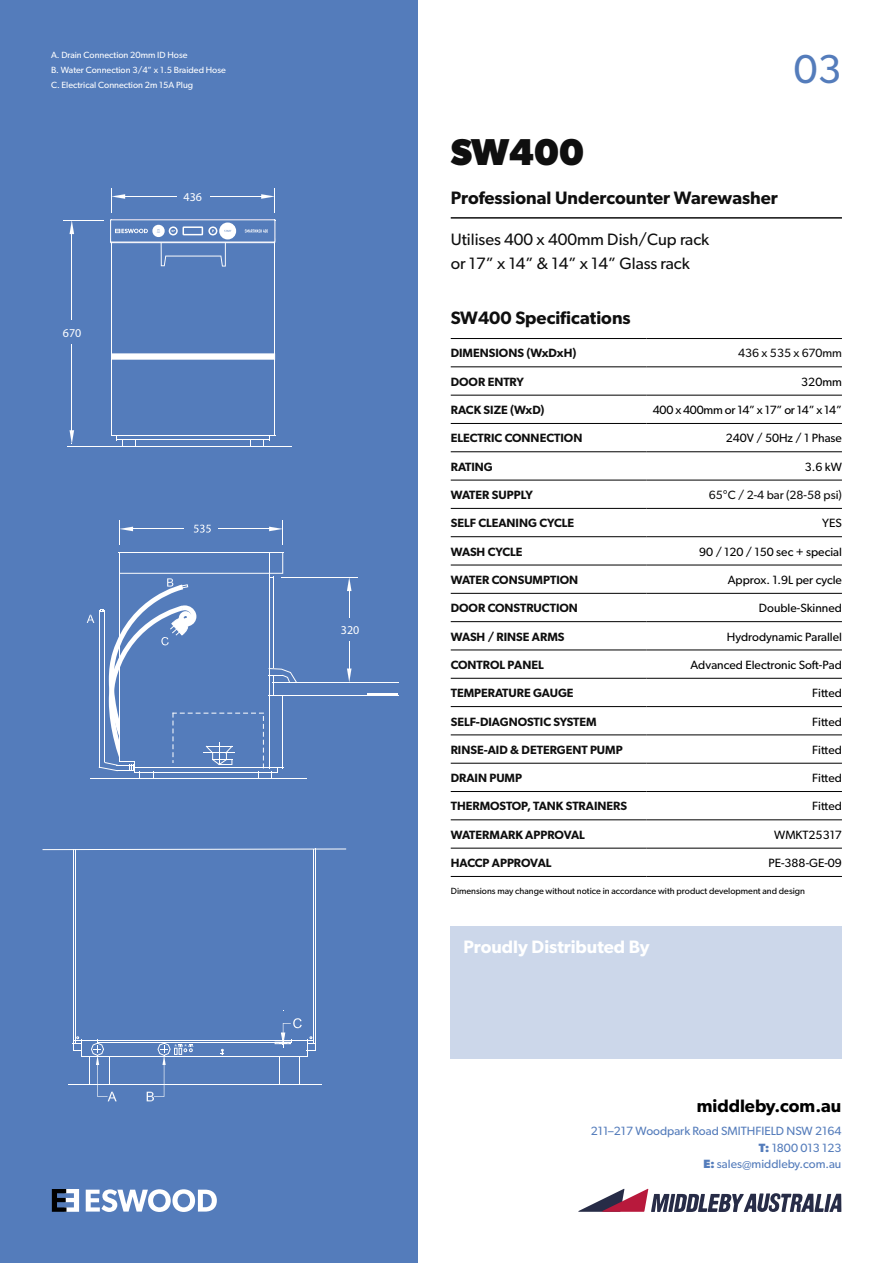
<style>
.page{position:relative;width:893px;height:1263px;background:#fff}
.page>*{position:absolute;margin:0;border:0;box-sizing:border-box;transform-origin:0 0}
.t1{font:40.5px "Gibson";color:#547cbb}
.t2{font:700 37.5px "Gibson";color:#0f0f0f}
.t3{font:600 18px "Gibson";color:#0f0f0f}
.t4{font:600 18px "Gibson";color:#fff}
.t5{font:600 18px "Gibson";color:#000}
.t6{font:16.5px/24px "Gibson";color:#0f0f0f}
.t7{font:600 12px "Gibson";color:#0f0f0f}
.t8{font:12px "Gibson";color:#000}
.t9{font:12px/16.5px "Gibson";color:#547cbb;text-align:right}
.t10{font:12px "Gibson";color:#0f0f0f}
.t11{font:12px "Gibson";letter-spacing:-.02em;color:#000}
.t12{font:12px "Myriad";color:#fff}
.t13{font:9px/15px "Gibson";color:#fff}
.t14{font:9px "Gibson";color:#000}
.s1{font-weight:700}
</style>
<div class="page">
<div style="left:0;top:0;width:418px;height:1263px;background:#547cbb"></div>
<hr style="left:111px;top:220px;width:1px;height:216px;background:#fff">
<hr style="left:274px;top:220px;width:1px;height:216px;background:#fff">
<svg style="left:112px;top:353px;width:162px;height:7px"></svg>
<hr style="left:63px;top:220px;width:41px;height:1px;background:#fff">
<hr style="left:71px;top:234px;width:1px;height:86px;background:#fff">
<hr style="left:71px;top:344px;width:1px;height:87px;background:#fff">
<svg style="left:70px;top:221px;width:4px;height:13px"></svg>
<svg style="left:70px;top:430px;width:4px;height:14px"></svg>
<hr style="left:111px;top:435px;width:164px;height:1px;background:#fff">
<svg style="left:116px;top:436px;width:20px;height:9px"></svg>
<svg style="left:250px;top:436px;width:20px;height:9px"></svg>
<hr style="left:116px;top:439px;width:154px;height:1px;background:#fff">
<hr style="left:125px;top:196px;width:51px;height:1px;background:#fff">
<hr style="left:210px;top:196px;width:51px;height:1px;background:#fff">
<svg style="left:111px;top:188px;width:14px;height:25px"></svg>
<svg style="left:261px;top:188px;width:14px;height:25px"></svg>
<hr style="left:269px;top:695px;width:130px;height:1px;background:#fff">
<hr style="left:273px;top:682px;width:126px;height:1px;background:#fff">
<hr style="left:133px;top:529px;width:51px;height:1px;background:#fff">
<hr style="left:218px;top:529px;width:51px;height:1px;background:#fff">
<svg style="left:119px;top:520px;width:14px;height:25px"></svg>
<svg style="left:269px;top:520px;width:14px;height:25px"></svg>
<hr style="left:281px;top:577px;width:77px;height:1px;background:#fff">
<svg style="left:347px;top:578px;width:4px;height:40px"></svg>
<svg style="left:347px;top:642px;width:4px;height:40px"></svg>
<hr style="left:67px;top:445px;width:224px;height:1px;background:#fff">
<hr style="left:73px;top:850px;width:1px;height:201px;background:#fff">
<hr style="left:315px;top:848px;width:1px;height:203px;background:#fff">
<hr style="left:81px;top:1056px;width:227px;height:1px;background:#fff">
<svg style="left:43px;top:848px;width:303px;height:2px"></svg>
<hr style="left:75px;top:1040px;width:239px;height:1px;background:#fff">
<svg style="left:220px;top:1049px;width:4px;height:6px"></svg>
<hr style="left:75px;top:849px;width:1px;height:195px;background:#fff">
<hr style="left:313px;top:849px;width:1px;height:195px;background:#fff">
<hr style="left:97px;top:1042px;width:195px;height:1px;background:#fff">
<svg style="left:74px;top:1036px;width:8px;height:20px"></svg>
<svg style="left:89px;top:1041px;width:28px;height:60px"></svg>
<hr style="left:68px;top:1084px;width:254px;height:1px;background:#fff">
<svg style="left:275px;top:1018px;width:40px;height:66px"></svg>
<svg style="left:147px;top:1043px;width:46px;height:58px"></svg>
<hr style="left:90px;top:778px;width:216px;height:1px;background:#fff">
<svg style="left:194px;top:525px;width:17px;height:8px"></svg>
<svg style="left:87px;top:552px;width:210px;height:226px"></svg>
<hr style="left:367px;top:693px;width:31px;height:3px;background:#fff">
<div style="left:110px;top:219px;width:165px;height:23px;background:#547cbb;border:1px solid #fff"></div>
<div style="left:219px;top:223px;width:17px;height:16px;border:4px solid #fff;border-radius:50%"></div>
<svg style="left:110px;top:224px;width:165px;height:43px"></svg>
<hr style="left:451px;top:217px;width:391px;height:2px;background:#0f0f0f">
<hr style="left:451px;top:338px;width:195px;height:1px;background:#000">
<hr style="left:646px;top:338px;width:196px;height:1px;background:#000">
<hr style="left:451px;top:366px;width:195px;height:1px;background:#000">
<hr style="left:646px;top:366px;width:196px;height:1px;background:#000">
<hr style="left:451px;top:395px;width:195px;height:1px;background:#000">
<hr style="left:646px;top:395px;width:196px;height:1px;background:#000">
<hr style="left:451px;top:423px;width:195px;height:1px;background:#000">
<hr style="left:646px;top:423px;width:196px;height:1px;background:#000">
<hr style="left:451px;top:451px;width:195px;height:1px;background:#000">
<hr style="left:646px;top:451px;width:196px;height:1px;background:#000">
<hr style="left:451px;top:480px;width:195px;height:1px;background:#000">
<hr style="left:646px;top:480px;width:196px;height:1px;background:#000">
<hr style="left:451px;top:508px;width:195px;height:1px;background:#000">
<hr style="left:646px;top:508px;width:196px;height:1px;background:#000">
<hr style="left:451px;top:536px;width:195px;height:1px;background:#000">
<hr style="left:646px;top:536px;width:196px;height:1px;background:#000">
<hr style="left:451px;top:565px;width:195px;height:1px;background:#000">
<hr style="left:646px;top:565px;width:196px;height:1px;background:#000">
<hr style="left:451px;top:593px;width:195px;height:1px;background:#000">
<hr style="left:646px;top:593px;width:196px;height:1px;background:#000">
<hr style="left:451px;top:621px;width:195px;height:1px;background:#000">
<hr style="left:646px;top:621px;width:196px;height:1px;background:#000">
<hr style="left:451px;top:650px;width:195px;height:1px;background:#000">
<hr style="left:646px;top:650px;width:196px;height:1px;background:#000">
<hr style="left:451px;top:678px;width:195px;height:1px;background:#000">
<hr style="left:646px;top:678px;width:196px;height:1px;background:#000">
<hr style="left:451px;top:706px;width:195px;height:1px;background:#000">
<hr style="left:646px;top:706px;width:196px;height:1px;background:#000">
<hr style="left:451px;top:734px;width:195px;height:1px;background:#000">
<hr style="left:646px;top:734px;width:196px;height:1px;background:#000">
<hr style="left:451px;top:763px;width:195px;height:1px;background:#000">
<hr style="left:646px;top:763px;width:196px;height:1px;background:#000">
<hr style="left:451px;top:791px;width:195px;height:1px;background:#000">
<hr style="left:646px;top:791px;width:196px;height:1px;background:#000">
<hr style="left:451px;top:819px;width:195px;height:1px;background:#000">
<hr style="left:646px;top:819px;width:196px;height:1px;background:#000">
<hr style="left:451px;top:848px;width:195px;height:1px;background:#000">
<hr style="left:646px;top:848px;width:196px;height:1px;background:#000">
<hr style="left:451px;top:876px;width:195px;height:1px;background:#000">
<hr style="left:646px;top:876px;width:196px;height:1px;background:#000">
<div style="left:451px;top:926px;width:391px;height:133px;background:#ccd7ea"></div>
<svg style="left:578px;top:1189px;width:263px;height:23px"></svg>
<svg style="left:86px;top:1189px;width:131px;height:23px"></svg>
<svg style="left:52px;top:1189px;width:27px;height:23px"></svg>
<p class="t13" style="left:51px;top:47px;width:176px">A. Drain Connection 20mm ID Hose<br>B. Water Connection 3/4” x 1.5 Braided Hose<br>C. Electrical Connection 2m 15A Plug</p>
<p class="t12" style="left:63px;top:327px;width:20px">670</p>
<p class="t12" style="left:184px;top:191px;width:20px">436</p>
<p class="t12" style="left:341px;top:624px;width:20px">320</p>
<h1 class="t1" style="left:794px;top:45px;width:49px">03</h1>
<h2 class="t2" style="left:451px;top:130px;width:135px">SW400</h2>
<h3 class="t3" style="left:451px;top:187px;width:329px">Professional Undercounter Warewasher</h3>
<h3 class="t6" style="left:451px;top:227px;width:260px">Utilises 400 x 400mm Dish/Cup rack or 17” x 14” &amp; 14” x 14” Glass rack</h3>
<h3 class="t3" style="left:451px;top:307px;width:181px">SW400 Specifications</h3>
<p class="t7" style="left:451px;top:346px;width:127px">DIMENSIONS (WxDxH)</p>
<p class="t10" style="left:738px;top:346px;width:105px">436 x 535 x 670mm</p>
<p class="t7" style="left:451px;top:374px;width:75px">DOOR ENTRY</p>
<p class="t8" style="left:801px;top:374px;width:42px">320mm</p>
<p class="t7" style="left:451px;top:403px;width:95px">RACK SIZE (WxD)</p>
<p class="t11" style="left:653px;top:403px;width:191px">400 x 400mm or 14” x 17” or 14” x 14”</p>
<p class="t7" style="left:451px;top:431px;width:133px">ELECTRIC CONNECTION</p>
<p class="t8" style="left:726px;top:431px;width:117px">240V / 50Hz / 1 Phase</p>
<p class="t7" style="left:451px;top:459px;width:44px">RATING</p>
<p class="t8" style="left:805px;top:459px;width:39px">3.6 kW</p>
<p class="t7" style="left:451px;top:488px;width:84px">WATER SUPPLY</p>
<p class="t10" style="left:709px;top:488px;width:135px">65°C / 2-4 bar (28-58 psi)</p>
<p class="t7" style="left:451px;top:516px;width:125px">SELF CLEANING CYCLE</p>
<p class="t8" style="left:822px;top:516px;width:21px">YES</p>
<p class="t7" style="left:451px;top:544px;width:73px">WASH CYCLE</p>
<p class="t8" style="left:699px;top:544px;width:144px">90 / 120 / 150 sec + special</p>
<p class="t7" style="left:451px;top:573px;width:129px">WATER CONSUMPTION</p>
<p class="t8" style="left:728px;top:573px;width:116px">Approx. 1.9L per cycle</p>
<p class="t7" style="left:451px;top:601px;width:129px">DOOR CONSTRUCTION</p>
<p class="t8" style="left:759px;top:601px;width:85px">Double-Skinned</p>
<p class="t7" style="left:451px;top:629px;width:115px">WASH / RINSE ARMS</p>
<p class="t8" style="left:727px;top:629px;width:117px">Hydrodynamic Parallel</p>
<p class="t7" style="left:451px;top:658px;width:94px">CONTROL PANEL</p>
<p class="t8" style="left:691px;top:657px;width:153px">Advanced Electronic Soft-Pad</p>
<p class="t7" style="left:451px;top:686px;width:124px">TEMPERATURE GAUGE</p>
<p class="t8" style="left:812px;top:686px;width:31px">Fitted</p>
<p class="t7" style="left:451px;top:714px;width:148px">SELF-DIAGNOSTIC SYSTEM</p>
<p class="t8" style="left:812px;top:714px;width:31px">Fitted</p>
<p class="t7" style="left:451px;top:742px;width:173px">RINSE-AID &amp; DETERGENT PUMP</p>
<p class="t8" style="left:812px;top:742px;width:31px">Fitted</p>
<p class="t7" style="left:451px;top:771px;width:73px">DRAIN PUMP</p>
<p class="t8" style="left:812px;top:771px;width:31px">Fitted</p>
<p class="t7" style="left:451px;top:799px;width:178px">THERMOSTOP, TANK STRAINERS</p>
<p class="t8" style="left:812px;top:799px;width:31px">Fitted</p>
<p class="t7" style="left:451px;top:827px;width:136px">WATERMARK APPROVAL</p>
<p class="t8" style="left:774px;top:827px;width:69px">WMKT25317</p>
<p class="t7" style="left:451px;top:856px;width:102px">HACCP APPROVAL</p>
<p class="t8" style="left:768px;top:856px;width:75px">PE-388-GE-09</p>
<p class="t14" style="left:451px;top:886px;width:356px">Dimensions may change without notice in accordance with product development and design</p>
<h3 class="t4" style="left:463px;top:936px;width:188px">Proudly Distributed By</h3>
<h3 class="t5" style="left:697px;top:1095px;width:146px">middleby.com.au</h3>
<p class="t9" style="left:591px;top:1122px;width:252px">211–217 Woodpark Road SMITHFIELD NSW 2164<br><span class="s1">T:</span> 1800 013 123<br><span class="s1">E:</span> sales@middleby.com.au</p>
</div>
